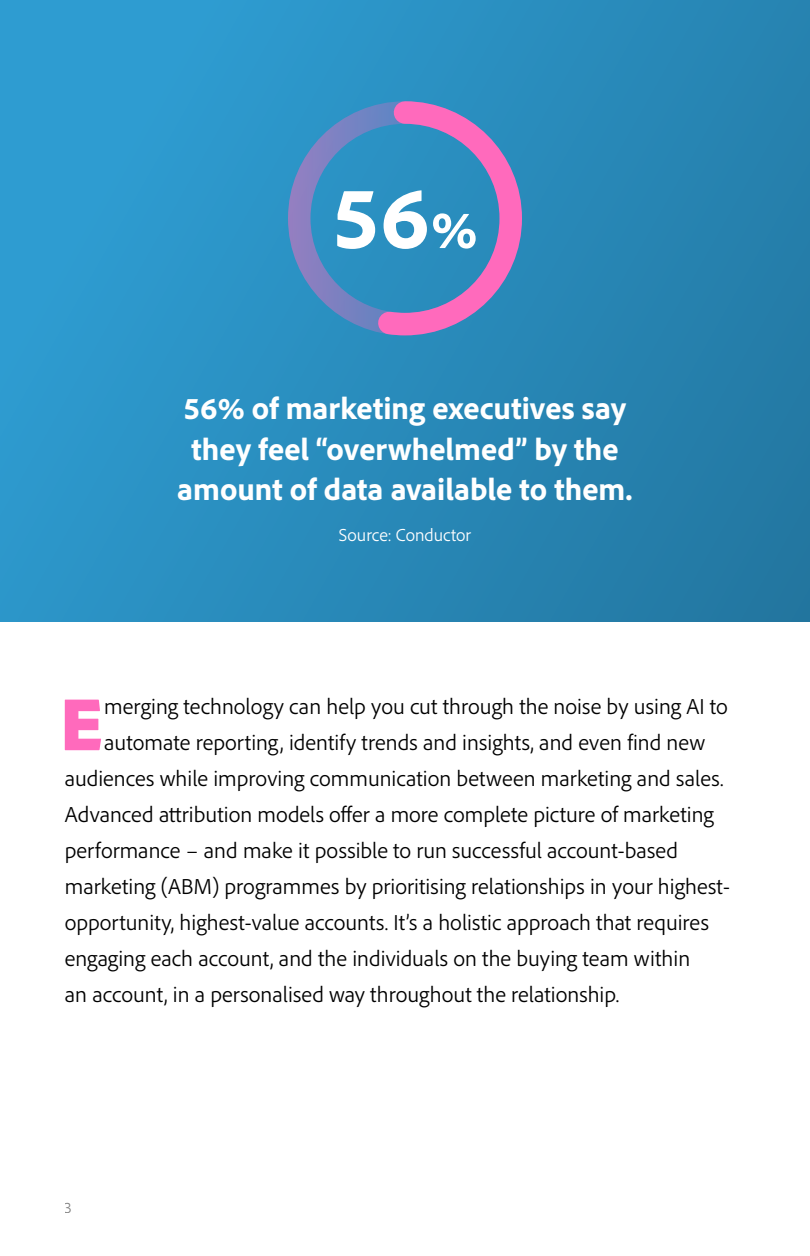
<style>
.page{position:relative;width:810px;height:1256px;background:#fff}
.page>*{position:absolute;margin:0;border:0;box-sizing:border-box;transform-origin:0 0}
.Graph_Percentage{font:800 90px "Adobe Clean";color:#fff}
.Body_First{font:900 78.08px "Adobe Clean";color:#ff6abc}
.Callout_White{font:800 31.5px/40.5px "Adobe Clean";color:#fff;text-align:center}
.Body_First-2{font:300 22.5px "Adobe Clean";color:#000}
.Graph_Caption_Source{font:300 18px "Adobe Clean";color:#fff}
.t1{font:300 15.75px "Adobe Clean";color:#000}
.s1{font-size:54px}
</style>
<div class="page">
<div style="left:0;top:0;width:810px;height:621px;background:linear-gradient(to right,#2f9cd1,#257ca7)"></div>
<div style="left:288px;top:101px;width:234px;height:234px;border:22px solid #fff;border-radius:50%"></div>
<svg style="left:364px;top:90px;width:169px;height:257px;background:#5386bd"></svg>
<p class="Graph_Percentage" style="left:333px;top:159px;width:146px">56<span class="s1">%</span></p>
<p class="Callout_White" style="left:177px;top:387px;width:457px">56% of marketing executives say they feel “overwhelmed” by the amount of data available to them.</p>
<p class="Graph_Caption_Source" style="left:339px;top:523px;width:134px">Source: Conductor</p>
<p class="Body_First" style="left:59px;top:672px;width:45px">E</p>
<p class="Body_First-2" style="left:104px;top:692px;width:625px">merging technology can help you cut through the noise by using AI to</p>
<p class="Body_First-2" style="left:104px;top:728px;width:603px">automate reporting, identify trends and insights, and even find new</p>
<p class="Body_First-2" style="left:65px;top:764px;width:660px">audiences while improving communication between marketing and sales.</p>
<p class="Body_First-2" style="left:65px;top:800px;width:651px">Advanced attribution models offer a more complete picture of marketing</p>
<p class="Body_First-2" style="left:65px;top:836px;width:615px">performance – and make it possible to run successful account-based</p>
<p class="Body_First-2" style="left:65px;top:872px;width:667px">marketing (ABM) programmes by prioritising relationships in your highest-</p>
<p class="Body_First-2" style="left:65px;top:908px;width:646px">opportunity, highest-value accounts. It’s a holistic approach that requires</p>
<p class="Body_First-2" style="left:65px;top:944px;width:627px">engaging each account, and the individuals on the buying team within</p>
<p class="Body_First-2" style="left:65px;top:980px;width:556px">an account, in a personalised way throughout the relationship.</p>
<p class="t1" style="left:65px;top:1197px;width:9px">3</p>
</div>
